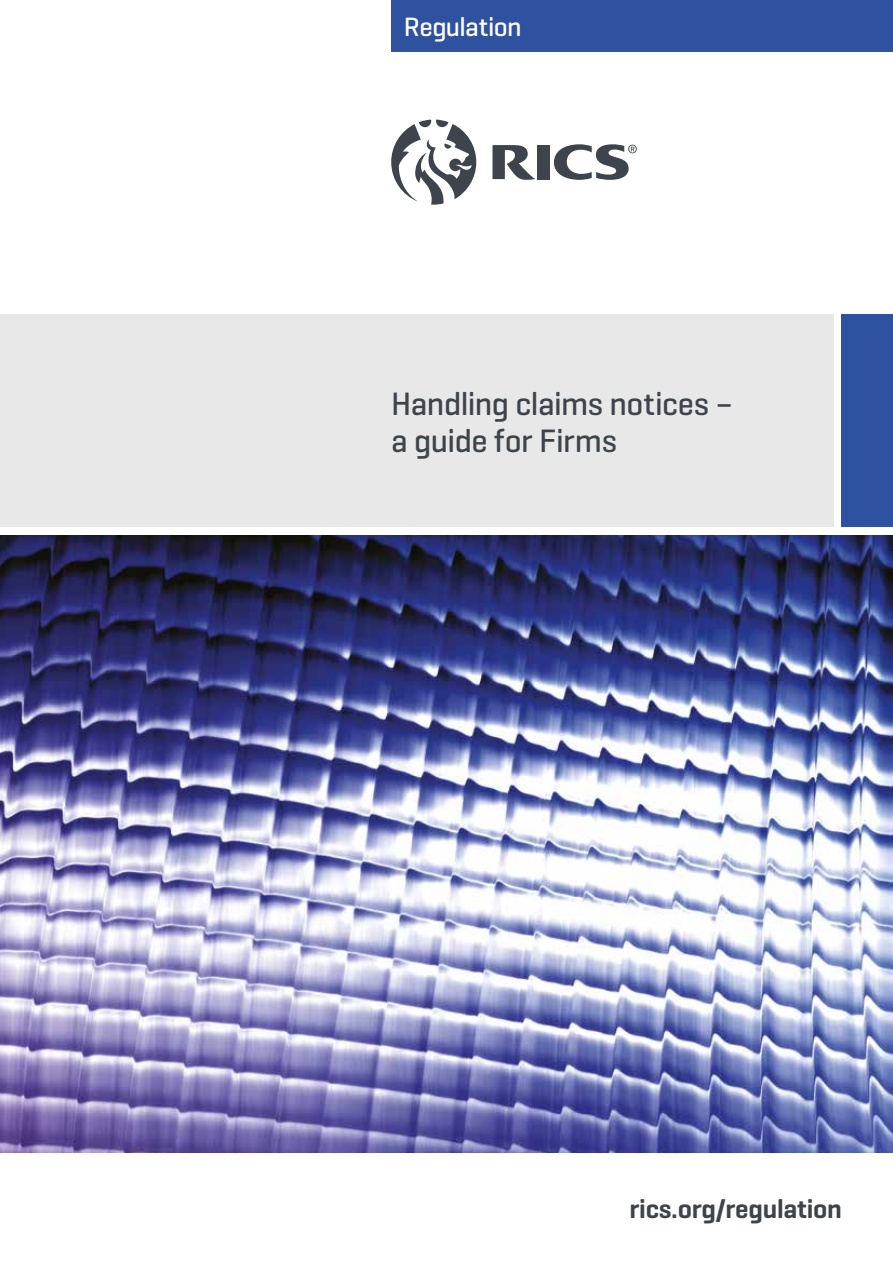
<style>
.page{position:relative;width:893px;height:1263px;background:#fff}
.page>*{position:absolute;margin:0;border:0;box-sizing:border-box;transform-origin:0 0}
.t1{font:500 33px/37.5px "Geogrotesque";letter-spacing:-.015em;color:#3d444c}
.t2{font:600 27px "Geogrotesque";letter-spacing:-.01em;color:#3d444c}
.t3{font:500 27px "Geogrotesque";letter-spacing:-.025em;color:#fff}
</style>
<div class="page">
<div style="left:391px;top:0;width:502px;height:51px;background:#2f52a0"></div>
<div style="left:0;top:315px;width:833px;height:212px;background:#e8e8e8"></div>
<div style="left:842px;top:315px;width:51px;height:212px;background:#2f52a0"></div>
<svg style="left:391px;top:120px;width:85px;height:85px"></svg>
<svg style="left:554px;top:144px;width:83px;height:36px"></svg>
<svg style="left:492px;top:145px;width:43px;height:35px"></svg>
<div style="left:538px;top:145px;width:12px;height:34px;background:#3d444c"></div>
<img style="left:0;top:536px;width:893px;height:616px">
<p class="t3" style="left:404px;top:10px;width:119px">Regulation</p>
<p class="t1" style="left:391px;top:384px;width:343px">Handling claims notices – a guide for Firms</p>
<p class="t2" style="left:630px;top:1192px;width:214px">rics.org/regulation</p>
</div>
